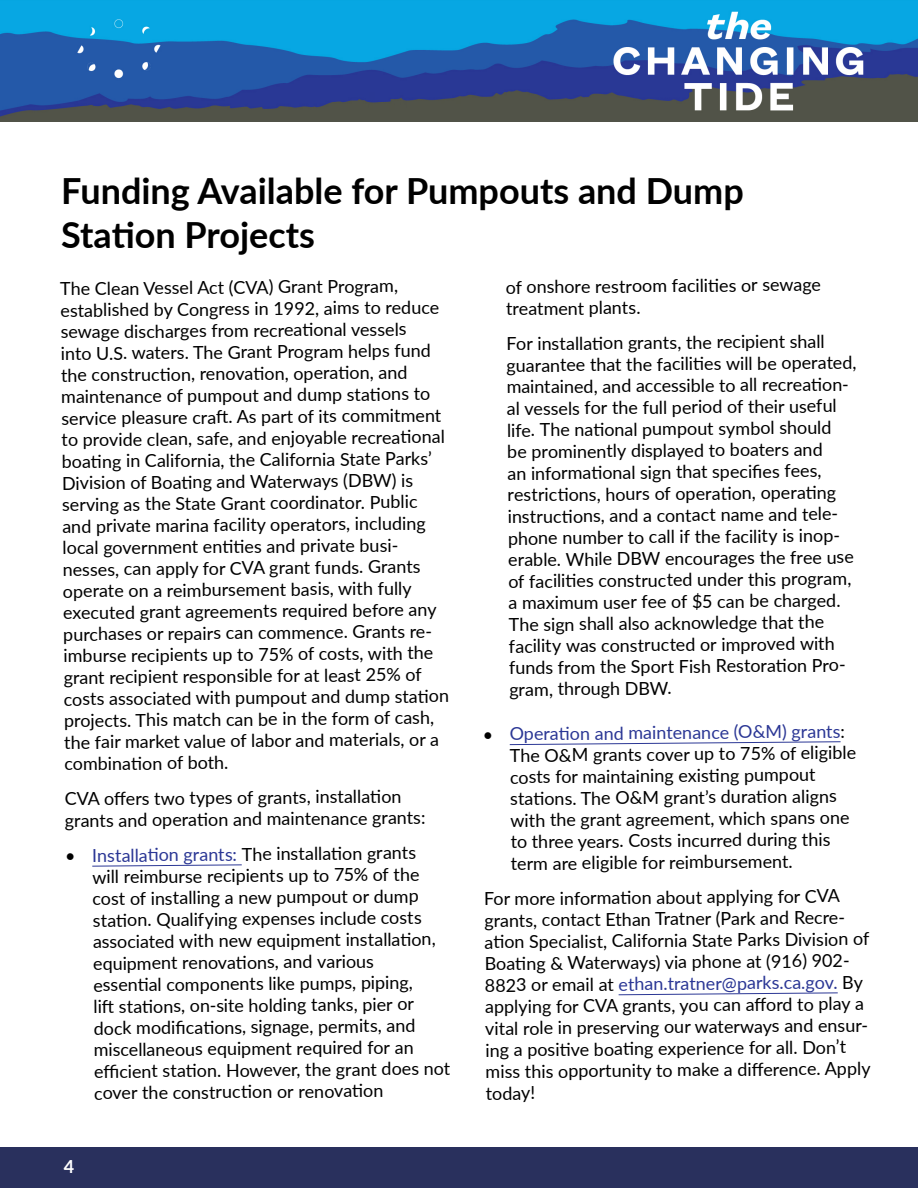
<style>
.page{position:relative;width:918px;height:1188px;background:#fff}
.page>*{position:absolute;margin:0;border:0;box-sizing:border-box;transform-origin:0 0}
.t1{font:700 36px "Lato";color:#000}
.t2{font:18px/21.6px "Lato";letter-spacing:-.01em;color:#000}
.t3{font:18px "Lato";letter-spacing:-.01em;color:#2b3795}
.t4{font:700 18px "Lato";color:#fff}
.s1{color:#2b3795}
.s2{color:#000}
</style>
<div class="page">
<svg style="left:92px;top:864px;width:150px;height:3px"></svg>
<svg style="left:509px;top:741px;width:332px;height:4px"></svg>
<svg style="left:618px;top:992px;width:220px;height:4px"></svg>
<img style="left:0;top:0;width:918px;height:122px">
<div style="left:0;top:1148px;width:918px;height:40px;background:#29305d"></div>
<p class="t1" style="left:61px;top:165px;width:684px">Funding Available for Pumpouts and Dump</p>
<h1 class="t1" style="left:61px;top:208px;width:255px">Station Projects</h1>
<p class="t2" style="left:60px;top:276px;width:381px">The Clean Vessel Act (CVA) Grant Program, established by Congress in 1992, aims to reduce sewage discharges from recreational vessels into U.S. waters. The Grant Program helps fund</p>
<p class="t2" style="left:61px;top:362px;width:390px">the construction, renovation, operation, and maintenance of pumpout and dump stations to service pleasure craft. As part of its commitment to provide clean, safe, and enjoyable recreational boating in California, the California State Parks’ Division of Boating and Waterways (DBW) is serving as the State Grant coordinator. Public and private marina facility operators, including local government entities and private busi&shy;nesses, can apply for CVA grant funds. Grants operate on a reimbursement basis, with fully executed grant agreements required before any purchases or repairs can commence. Grants re&shy;imburse recipients up to 75% of costs, with the grant recipient responsible for at least 25% of costs associated with pumpout and dump station projects. This match can be in the form of cash, the fair market value of labor and materials, or a</p>
<p class="t2" style="left:64px;top:752px;width:166px">combination of both.</p>
<p class="t2" style="left:65px;top:786px;width:339px">CVA offers two types of grants, installation</p>
<p class="t2" style="left:65px;top:807px;width:362px">grants and operation and maintenance grants:</p>
<p class="t2" style="left:92px;top:842px;width:360px;text-indent:-27px">• <span class="s1">Installation grants:</span> The installation grants<br>will reimburse recipients up to 75% of the cost of installing a new pumpout or dump station. Qualifying expenses include costs associated with new equipment installation, equipment renovations, and various<br>essential components like pumps, piping,<br>lift stations, on-site holding tanks, pier or dock modifications, signage, permits, and miscellaneous equipment required for an efficient station. However, the grant does not cover the construction or renovation</p>
<p class="t2" style="left:506px;top:274px;width:317px;line-height:22.5px">of onshore restroom facilities or sewage treatment plants.</p>
<p class="t2" style="left:506px;top:331px;width:352px">For installation grants, the recipient shall guarantee that the facilities will be operated, maintained, and accessible to all recreation&shy;al vessels for the full period of their useful life. The national pumpout symbol should<br>be prominently displayed to boaters and<br>an informational sign that specifies fees, restrictions, hours of operation, operating instructions, and a contact name and tele&shy;phone number to call if the facility is inop&shy;erable. While DBW encourages the free use of facilities constructed under this program, a maximum user fee of $5 can be charged.<br>The sign shall also acknowledge that the facility was constructed or improved with funds from the Sport Fish Restoration Pro&shy;gram, through DBW.</p>
<p class="t3" style="left:483px;top:720px;width:364px"><span class="s2">•</span> Operation and maintenance (O&amp;M) grants<span class="s2">:</span></p>
<p class="t2" style="left:510px;top:742px;width:348px">The O&amp;M grants cover up to 75% of eligible costs for maintaining existing pumpout stations. The O&amp;M grant’s duration aligns with the grant agreement, which spans one to three years. Costs incurred during this</p>
<p class="t2" style="left:511px;top:851px;width:284px">term are eligible for reimbursement.</p>
<p class="t2" style="left:484px;top:886px;width:388px">For more information about applying for CVA grants, contact Ethan Tratner (Park and Recre&shy;ation Specialist, California State Parks Division of Boating &amp; Waterways) via phone at (916) 902- 8823 or email at <span class="s1">ethan.tratner@parks.ca.gov.</span> By applying for CVA grants, you can afford to play a vital role in preserving our waterways and ensur&shy;ing a positive boating experience for all. Don’t miss this opportunity to make a difference. Apply today!</p>
<p class="t4" style="left:64px;top:1153px;width:12px">4</p>
</div>
